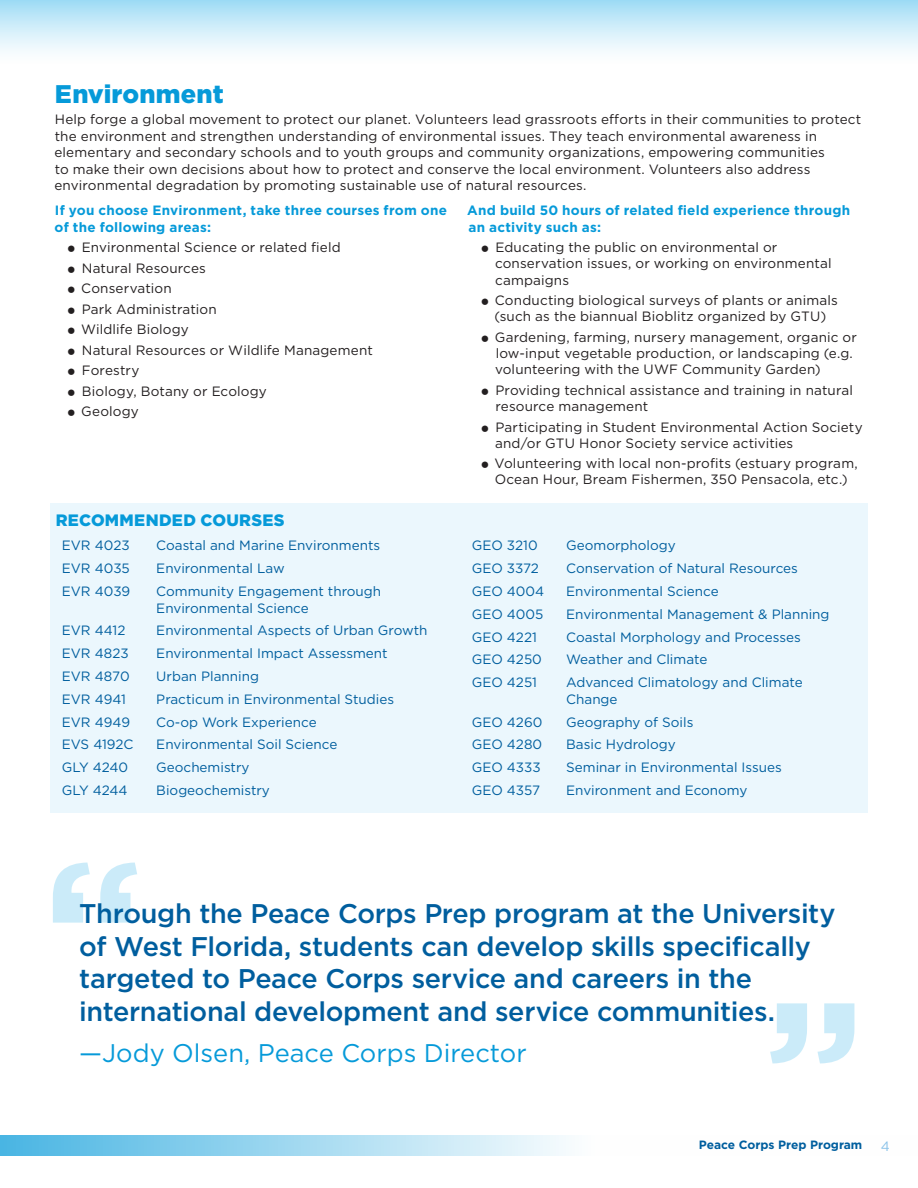
<style>
.page{position:relative;width:918px;height:1188px;background:#fff}
.page>*{position:absolute;margin:0;border:0;box-sizing:border-box;transform-origin:0 0}
.t1{font:700 186.6px "Gotham";color:#7ccff2}
.t2{font:500 27px/32.4px "Gotham";letter-spacing:-.015em;color:#005e9e}
.t3{font:25.5px "Gotham";color:#069ad9}
.Heading_Three{font:900 25.5px "Gotham";letter-spacing:.005em;color:#069ad9}
.Courses{font:900 16.5px "Gotham";letter-spacing:.015em;color:#069ad9}
.Body{font:13.5px/16.2px "Gotham";letter-spacing:.01em;color:#231f20}
.t4{font:13.5px/16.5px "Gotham";color:#005e9e}
.Callout_text{font:700 13.5px/16.5px "Gotham";letter-spacing:.015em;color:#069ad9}
.t5{font:13.5px "Gotham";color:#8bc3ea}
.t6{font:700 12px "Gotham";color:#005e9e}
</style>
<div class="page">
<svg style="left:0;top:1135px;width:566px;height:21px;background:#9dd7ef"></svg>
<div style="left:0;top:0;width:918px;height:65px;background:linear-gradient(to bottom,#a3ddf5,#fff)"></div>
<div style="left:50px;top:503px;width:818px;height:310px;background:#ebf7fd"></div>
<p class="Heading_Three" style="left:55px;top:77px;width:170px">Environment</p>
<p class="Body" style="left:54px;top:111px;width:808px">Help forge a global movement to protect our planet. Volunteers lead grassroots efforts in their communities to protect the environment and strengthen understanding of environmental issues. They teach environmental awareness in elementary and secondary schools and to youth groups and community organizations, empowering communities<br>to make their own decisions about how to protect and conserve the local environment. Volunteers also address environmental degradation by promoting sustainable use of natural resources.</p>
<p class="Callout_text" style="left:55px;top:202px;width:394px">If you choose Environment, take three courses from one of the following areas:</p>
<p class="Body" style="left:67px;top:239px;width:275px">⚫ Environmental Science or related field</p>
<p class="Body" style="left:67px;top:260px;width:141px">⚫ Natural Resources</p>
<p class="Body" style="left:67px;top:280px;width:106px">⚫ Conservation</p>
<p class="Body" style="left:67px;top:301px;width:151px">⚫ Park Administration</p>
<p class="Body" style="left:67px;top:321px;width:124px">⚫ Wildlife Biology</p>
<p class="Body" style="left:67px;top:342px;width:308px">⚫ Natural Resources or Wildlife Management</p>
<p class="Body" style="left:67px;top:362px;width:74px">⚫ Forestry</p>
<p class="Body" style="left:67px;top:383px;width:202px">⚫ Biology, Botany or Ecology</p>
<p class="Body" style="left:67px;top:403px;width:74px">⚫ Geology</p>
<p class="Callout_text" style="left:467px;top:202px;width:384px">And build 50 hours of related field experience through an activity such as:</p>
<p class="Body" style="left:495px;top:239px;width:338px;text-indent:-15px">⚫ Educating the public on environmental or conservation issues, or working on environmental campaigns</p>
<p class="Body" style="left:480px;top:292px;width:359px;text-align:center">⚫ Conducting biological surveys of plants or animals (such as the biannual Bioblitz organized by GTU)</p>
<p class="Body" style="left:495px;top:329px;width:363px;text-indent:-15px">⚫ Gardening, farming, nursery management, organic or low-input vegetable production, or landscaping (e.g. volunteering with the UWF Community Garden)</p>
<p class="Body" style="left:495px;top:382px;width:359px;text-indent:-15px">⚫ Providing technical assistance and training in natural resource management</p>
<p class="Body" style="left:495px;top:418px;width:369px;text-indent:-15px">⚫ Participating in Student Environmental Action Society and/or GTU Honor Society service activities</p>
<p class="Body" style="left:480px;top:455px;width:379px;text-align:center">⚫ Volunteering with local non-profits (estuary program,<br>Ocean Hour, Bream Fishermen, 350 Pensacola, etc.)</p>
<p class="Courses" style="left:56px;top:509px;width:230px">RECOMMENDED COURSES</p>
<p class="t4" style="left:62px;top:537px;width:69px">EVR 4023</p>
<p class="t4" style="left:156px;top:537px;width:225px">Coastal and Marine Environments</p>
<p class="t4" style="left:62px;top:560px;width:70px">EVR 4035</p>
<p class="t4" style="left:156px;top:560px;width:130px">Environmental Law</p>
<p class="t4" style="left:62px;top:583px;width:70px">EVR 4039</p>
<p class="t4" style="left:156px;top:583px;width:226px">Community Engagement through<br>Environmental Science</p>
<p class="t4" style="left:62px;top:622px;width:65px">EVR 4412</p>
<p class="t4" style="left:156px;top:622px;width:273px">Environmental Aspects of Urban Growth</p>
<p class="t4" style="left:62px;top:645px;width:68px">EVR 4823</p>
<p class="t4" style="left:156px;top:645px;width:233px">Environmental Impact Assessment</p>
<p class="t4" style="left:62px;top:668px;width:69px">EVR 4870</p>
<p class="t4" style="left:156px;top:668px;width:104px">Urban Planning</p>
<p class="t4" style="left:62px;top:690px;width:66px">EVR 4941</p>
<p class="t4" style="left:156px;top:690px;width:239px">Practicum in Environmental Studies</p>
<p class="t4" style="left:62px;top:713px;width:70px">EVR 4949</p>
<p class="t4" style="left:156px;top:713px;width:162px">Co-op Work Experience</p>
<p class="t4" style="left:62px;top:736px;width:73px">EVS 4192C</p>
<p class="t4" style="left:156px;top:736px;width:183px">Environmental Soil Science</p>
<p class="t4" style="left:62px;top:759px;width:68px">GLY 4240</p>
<p class="t4" style="left:156px;top:759px;width:95px">Geochemistry</p>
<p class="t4" style="left:62px;top:782px;width:67px">GLY 4244</p>
<p class="t4" style="left:156px;top:782px;width:115px">Biogeochemistry</p>
<p class="t4" style="left:472px;top:537px;width:68px">GEO 3210</p>
<p class="t4" style="left:566px;top:537px;width:111px">Geomorphology</p>
<p class="t4" style="left:472px;top:560px;width:69px">GEO 3372</p>
<p class="t4" style="left:566px;top:560px;width:233px">Conservation of Natural Resources</p>
<p class="t4" style="left:472px;top:583px;width:74px">GEO 4004</p>
<p class="t4" style="left:566px;top:583px;width:154px">Environmental Science</p>
<p class="t4" style="left:472px;top:606px;width:73px">GEO 4005</p>
<p class="t4" style="left:566px;top:606px;width:265px">Environmental Management &amp; Planning</p>
<p class="t4" style="left:472px;top:628px;width:67px">GEO 4221</p>
<p class="t4" style="left:566px;top:628px;width:236px">Coastal Morphology and Processes</p>
<p class="t4" style="left:472px;top:651px;width:72px">GEO 4250</p>
<p class="t4" style="left:566px;top:651px;width:143px">Weather and Climate</p>
<p class="t4" style="left:472px;top:674px;width:67px">GEO 4251</p>
<p class="t4" style="left:566px;top:674px;width:238px">Advanced Climatology and Climate<br>Change</p>
<p class="t4" style="left:472px;top:713px;width:72px">GEO 4260</p>
<p class="t4" style="left:566px;top:713px;width:129px">Geography of Soils</p>
<p class="t4" style="left:472px;top:736px;width:72px">GEO 4280</p>
<p class="t4" style="left:566px;top:736px;width:111px">Basic Hydrology</p>
<p class="t4" style="left:472px;top:759px;width:71px">GEO 4333</p>
<p class="t4" style="left:566px;top:759px;width:217px">Seminar in Environmental Issues</p>
<p class="t4" style="left:472px;top:782px;width:70px">GEO 4357</p>
<p class="t4" style="left:566px;top:782px;width:183px">Environment and Economy</p>
<h1 class="t1" style="left:42px;top:804px;width:102px">“</h1>
<p class="t2" style="left:79px;top:897px;width:758px">Through the Peace Corps Prep program at the University of West Florida, students can develop skills specifically targeted to Peace Corps service and careers in the international development and service communities.</p>
<p class="t3" style="left:79px;top:1036px;width:449px">—Jody Olsen, Peace Corps Director</p>
<h1 class="t1" style="left:764px;top:944px;width:102px">”</h1>
<p class="t6" style="left:699px;top:1137px;width:165px">Peace Corps Prep Program</p>
<p class="t5" style="left:881px;top:1137px;width:11px">4</p>
</div>
